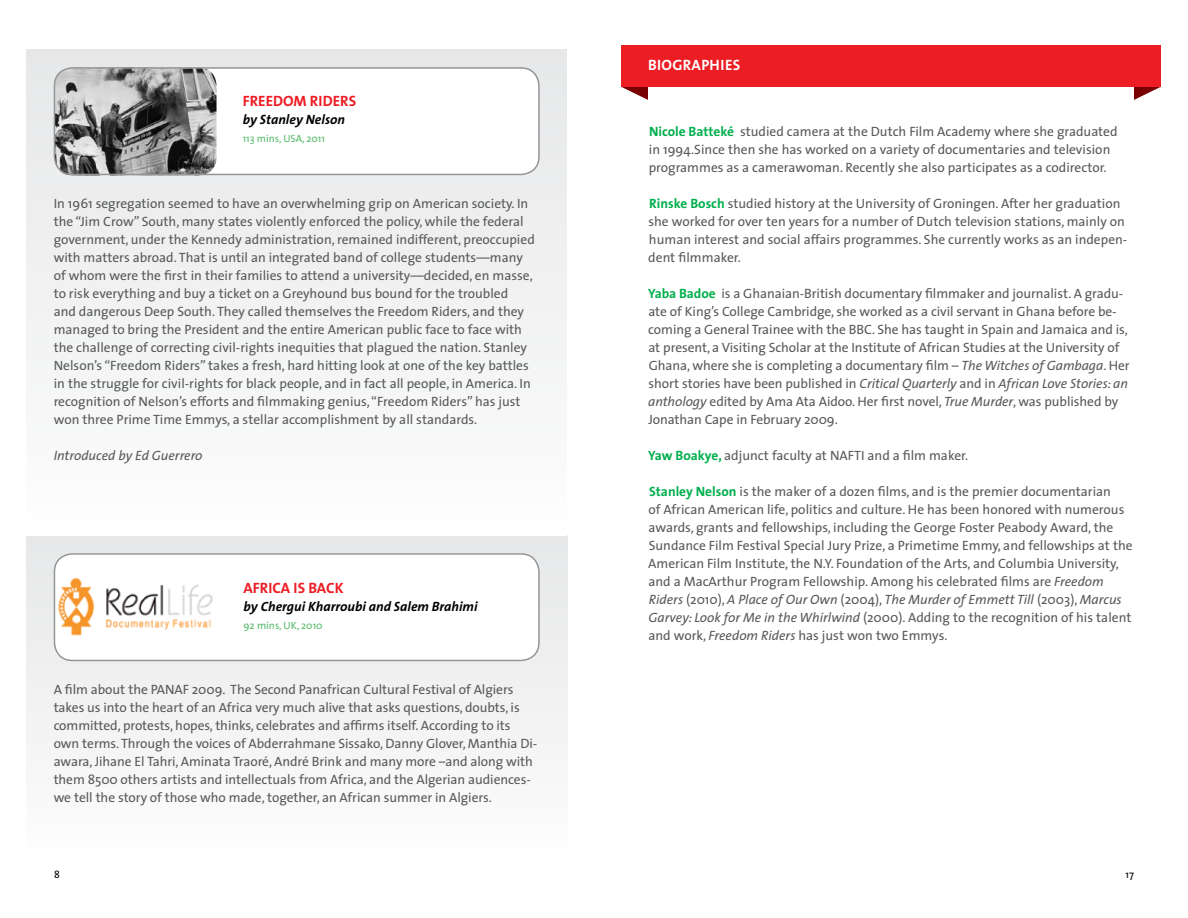
<style>
.page{position:relative;width:1188px;height:918px;background:#fff}
.page>*{position:absolute;margin:0;border:0;box-sizing:border-box;transform-origin:0 0}
.t1{font:700 15px "The Sans";color:#ed1d24}
.t2{font:15px "The Sans Bold Caps";letter-spacing:.02em;color:#fff}
.t3{font:13.5px/18px "The Sans";color:#58595b}
.t4{font:italic 700 13.5px "The Sans";color:#000}
.t5{font:italic 13.5px "The Sans";color:#58595b}
.t6{font:10.5px "The Sans";color:#55bb69}
.t7{font:10.5px "The Sans";color:#000}
.s1{font-weight:700;color:#00af4d}
.s2{font-style:italic}
</style>
<div class="page">
<div style="left:27px;top:535px;width:540px;height:324px;background:linear-gradient(to right,#f4f4f5,#f4f5f5)"></div>
<div style="left:27px;top:49px;width:540px;height:486px;background:#f3f4f4"></div>
<div style="left:54px;top:68px;width:485px;height:107px;background:#fff;border-radius:18px"></div>
<div style="left:54px;top:554px;width:485px;height:106px;background:#fff;border-radius:18px"></div>
<img style="left:55px;top:67px;width:162px;height:108px">
<div style="left:54px;top:67px;width:486px;height:108px;border:2px solid #939598;border-radius:18px"></div>
<img style="left:58px;top:577px;width:155px;height:59px">
<div style="left:54px;top:553px;width:486px;height:108px;border:2px solid #939598;border-radius:18px"></div>
<svg style="left:622px;top:87px;width:26px;height:13px"></svg>
<svg style="left:1134px;top:87px;width:26px;height:13px"></svg>
<div style="left:621px;top:45px;width:540px;height:42px;background:#ed1d24"></div>
<p class="t1" style="left:243px;top:88px;width:18px">Freedom</p>
<p class="t1" style="left:310px;top:88px;width:17px">Riders</p>
<p class="t4" style="left:243px;top:108px;width:104px">by Stanley Nelson</p>
<p class="t6" style="left:243px;top:130px;width:84px">113 mins, USA, 2011</p>
<p class="t3" style="left:54px;top:194px;width:483px">In 1961 segregation seemed to have an overwhelming grip on American society. In the “Jim Crow” South, many states violently enforced the policy, while the federal government, under the Kennedy administration, remained indifferent, preoccupied with matters abroad. That is until an integrated band of college students—many of whom were the first in their families to attend a university—decided, en masse, to risk everything and buy a ticket on a Greyhound bus bound for the troubled<br>and dangerous Deep South. They called themselves the Freedom Riders, and they managed to bring the President and the entire American public face to face with the challenge of correcting civil-rights inequities that plagued the nation. Stanley Nelson’s “Freedom Riders” takes a fresh, hard hitting look at one of the key battles in the struggle for civil-rights for black people, and in fact all people, in America. In recognition of Nelson’s efforts and filmmaking genius, “Freedom Riders” has just won three Prime Time Emmys, a stellar accomplishment by all standards.</p>
<p class="t5" style="left:54px;top:444px;width:150px">Introduced by Ed Guerrero</p>
<p class="t1" style="left:244px;top:576px;width:18px">Africa</p>
<p class="t1" style="left:294px;top:576px;width:34px">is Back</p>
<p class="t4" style="left:244px;top:596px;width:236px">by Chergui Kharroubi and Salem Brahimi</p>
<p class="t6" style="left:244px;top:617px;width:81px">92 mins, UK, 2010</p>
<p class="t3" style="left:54px;top:680px;width:485px">A film about the PANAF 2009. The Second Panafrican Cultural Festival of Algiers takes us into the heart of an Africa very much alive that asks questions, doubts, is committed, protests, hopes, thinks, celebrates and affirms itself. According to its own terms. Through the voices of Abderrahmane Sissako, Danny Glover, Manthia Di&shy;awara, Jihane El Tahri, Aminata Traoré, André Brink and many more –and along with them 8500 others artists and intellectuals from Africa, and the Algerian audiences&shy;we tell the story of those who made, together, an African summer in Algiers.</p>
<p class="t2" style="left:648px;top:52px;width:94px">BIOGRAPHIES</p>
<p class="t3" style="left:649px;top:122px;width:470px"><span class="s1">Nicole Batteké</span> studied camera at the Dutch Film Academy where she graduated in 1994.Since then she has worked on a variety of documentaries and television programmes as a camerawoman. Recently she also participates as a codirector.</p>
<p class="t3" style="left:648px;top:194px;width:481px"><span class="s1">Rinske Bosch</span> studied history at the University of Groningen. After her graduation she worked for over ten years for a number of Dutch television stations, mainly on human interest and social affairs programmes. She currently works as an indepen&shy;dent filmmaker.</p>
<p class="t3" style="left:648px;top:284px;width:483px"><span class="s1">Yaba Badoe</span> is a Ghanaian-British documentary filmmaker and journalist. A gradu&shy;ate of King’s College Cambridge, she worked as a civil servant in Ghana before be&shy;coming a General Trainee with the BBC. She has taught in Spain and Jamaica and is, at present, a Visiting Scholar at the Institute of African Studies at the University of Ghana, where she is completing a documentary film – <span class="s2">The Witches of Gambaga</span>. Her short stories have been published in <span class="s2">Critical Quarterly</span> and in <span class="s2">African Love Stories: an anthology</span> edited by Ama Ata Aidoo. Her first novel, <span class="s2">True Murder</span>, was published by Jonathan Cape in February 2009.</p>
<p class="t3" style="left:648px;top:446px;width:321px"><span class="s1">Yaw Boakye,</span> adjunct faculty at NAFTI and a film maker.</p>
<p class="t3" style="left:648px;top:482px;width:486px"><span class="s1">Stanley Nelson</span> is the maker of a dozen films, and is the premier documentarian<br>of African American life, politics and culture. He has been honored with numerous awards, grants and fellowships, including the George Foster Peabody Award, the Sundance Film Festival Special Jury Prize, a Primetime Emmy, and fellowships at the American Film Institute, the N.Y. Foundation of the Arts, and Columbia University, and a MacArthur Program Fellowship. Among his celebrated films are <span class="s2">Freedom Riders</span> (2010), <span class="s2">A Place of Our Own</span> (2004), <span class="s2">The Murder of Emmett Till</span> (2003), <span class="s2">Marcus Garvey: Look for Me in the Whirlwind</span> (2000). Adding to the recognition of his talent and work, <span class="s2">Freedom Riders</span> has just won two Emmys.</p>
<p class="t7" style="left:54px;top:866px;width:7px">8</p>
<p class="t7" style="left:1126px;top:866px;width:10px">17</p>
</div>
